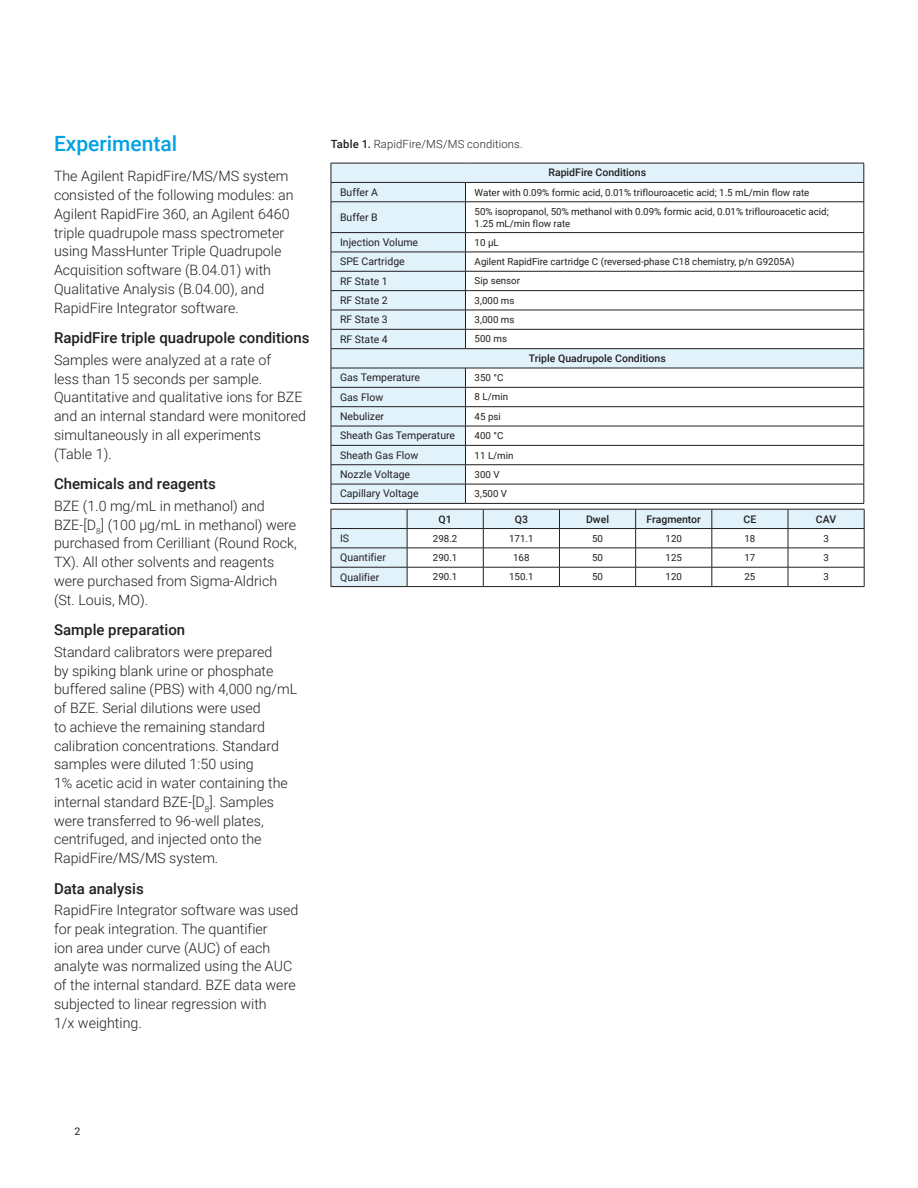
<style>
.page{position:relative;width:918px;height:1188px;background:#fff}
.page>*{position:absolute;margin:0;border:0;box-sizing:border-box;transform-origin:0 0}
.Header_1{font:500 21px "Roboto";color:#00a1e3}
.Header_2{font:500 15px "Roboto";color:#231f20}
.Text{font:300 14.25px/18.8px "Roboto";color:#231f20}
.t1{font:300 11.25px "Roboto";letter-spacing:.01em;color:#231f20}
.Table_text{font:10.5px "Roboto";color:#231f20}
.Table_header{font:500 10.5px "Roboto";color:#231f20}
.Table_text_small_FL{font:9.75px/12px "Roboto";color:#231f20}
.Table_text_small_cen{font:9.75px "Roboto";color:#231f20}
.s1{font-weight:500}
</style>
<div class="page">
<svg style="left:332px;top:164px;width:532px;height:339px"></svg>
<hr style="left:331px;top:202px;width:134px;height:1px;background:#231f20">
<hr style="left:331px;top:202px;width:1px;height:30px;background:#231f20">
<hr style="left:465px;top:202px;width:399px;height:1px;background:#231f20">
<hr style="left:331px;top:232px;width:134px;height:1px;background:#231f20">
<hr style="left:465px;top:232px;width:399px;height:1px;background:#231f20">
<hr style="left:331px;top:252px;width:134px;height:1px;background:#231f20">
<hr style="left:465px;top:252px;width:399px;height:1px;background:#231f20">
<hr style="left:331px;top:271px;width:134px;height:1px;background:#231f20">
<hr style="left:465px;top:271px;width:399px;height:1px;background:#231f20">
<hr style="left:331px;top:290px;width:134px;height:1px;background:#231f20">
<hr style="left:465px;top:290px;width:399px;height:1px;background:#231f20">
<hr style="left:331px;top:310px;width:134px;height:1px;background:#231f20">
<hr style="left:465px;top:310px;width:399px;height:1px;background:#231f20">
<hr style="left:331px;top:329px;width:134px;height:1px;background:#231f20">
<hr style="left:465px;top:329px;width:399px;height:1px;background:#231f20">
<hr style="left:331px;top:387px;width:134px;height:1px;background:#231f20">
<hr style="left:465px;top:387px;width:399px;height:1px;background:#231f20">
<hr style="left:331px;top:406px;width:134px;height:1px;background:#231f20">
<hr style="left:465px;top:406px;width:399px;height:1px;background:#231f20">
<hr style="left:331px;top:426px;width:134px;height:1px;background:#231f20">
<hr style="left:465px;top:426px;width:399px;height:1px;background:#231f20">
<hr style="left:331px;top:445px;width:134px;height:1px;background:#231f20">
<hr style="left:465px;top:445px;width:399px;height:1px;background:#231f20">
<hr style="left:331px;top:464px;width:134px;height:1px;background:#231f20">
<hr style="left:465px;top:464px;width:399px;height:1px;background:#231f20">
<hr style="left:331px;top:484px;width:134px;height:1px;background:#231f20">
<hr style="left:465px;top:484px;width:399px;height:1px;background:#231f20">
<hr style="left:331px;top:503px;width:134px;height:1px;background:#231f20">
<svg style="left:465px;top:183px;width:1px;height:19px"></svg>
<hr style="left:465px;top:202px;width:1px;height:30px;background:#231f20">
<hr style="left:864px;top:202px;width:1px;height:30px;background:#231f20">
<svg style="left:465px;top:233px;width:1px;height:115px"></svg>
<svg style="left:465px;top:369px;width:1px;height:134px"></svg>
<hr style="left:465px;top:503px;width:399px;height:1px;background:#231f20">
<hr style="left:331px;top:163px;width:134px;height:1px;background:#231f20">
<svg style="left:331px;top:163px;width:1px;height:39px"></svg>
<hr style="left:465px;top:163px;width:399px;height:1px;background:#231f20">
<svg style="left:864px;top:163px;width:1px;height:39px"></svg>
<hr style="left:331px;top:182px;width:134px;height:1px;background:#231f20">
<hr style="left:465px;top:182px;width:399px;height:1px;background:#231f20">
<hr style="left:331px;top:348px;width:134px;height:1px;background:#231f20">
<svg style="left:331px;top:233px;width:1px;height:270px"></svg>
<hr style="left:465px;top:348px;width:399px;height:1px;background:#231f20">
<svg style="left:864px;top:233px;width:1px;height:270px"></svg>
<hr style="left:331px;top:368px;width:134px;height:1px;background:#231f20">
<hr style="left:465px;top:368px;width:399px;height:1px;background:#231f20">
<svg style="left:331px;top:509px;width:534px;height:78px"></svg>
<hr style="left:331px;top:528px;width:76px;height:1px;background:#231f20">
<hr style="left:407px;top:528px;width:76px;height:1px;background:#231f20">
<hr style="left:483px;top:528px;width:76px;height:1px;background:#231f20">
<hr style="left:559px;top:528px;width:77px;height:1px;background:#231f20">
<hr style="left:636px;top:528px;width:76px;height:1px;background:#231f20">
<hr style="left:712px;top:528px;width:76px;height:1px;background:#231f20">
<hr style="left:788px;top:528px;width:76px;height:1px;background:#231f20">
<p class="Header_1" style="left:54px;top:129px;width:125px">Experimental</p>
<p class="Text" style="left:54px;top:166px;width:241px">The Agilent RapidFire/MS/MS system consisted of the following modules: an Agilent RapidFire 360, an Agilent 6460 triple quadrupole mass spectrometer using MassHunter Triple Quadrupole Acquisition software (B.04.01) with Qualitative Analysis (B.04.00), and RapidFire Integrator software.</p>
<p class="Header_2" style="left:54px;top:328px;width:257px">RapidFire triple quadrupole conditions</p>
<p class="Text" style="left:54px;top:350px;width:254px">Samples were analyzed at a rate of<br>less than 15 seconds per sample.<br>Quantitative and qualitative ions for BZE and an internal standard were monitored simultaneously in all experiments<br>(Table 1).</p>
<p class="Header_2" style="left:54px;top:474px;width:163px">Chemicals and reagents</p>
<p class="Text" style="left:54px;top:496px;width:244px">BZE (1.0 mg/mL in methanol) and<br>BZE-[D<sub>8</sub>] (100 µg/mL in methanol) were purchased from Cerilliant (Round Rock,<br>TX). All other solvents and reagents were purchased from Sigma-Aldrich (St. Louis, MO).</p>
<p class="Header_2" style="left:54px;top:619px;width:133px">Sample preparation</p>
<p class="Text" style="left:54px;top:642px;width:245px">Standard calibrators were prepared<br>by spiking blank urine or phosphate buffered saline (PBS) with 4,000 ng/mL of BZE. Serial dilutions were used<br>to achieve the remaining standard calibration concentrations. Standard samples were diluted 1:50 using<br>1% acetic acid in water containing the internal standard BZE-[D<sub>8</sub>]. Samples were transferred to 96-well plates, centrifuged, and injected onto the RapidFire/MS/MS system.</p>
<p class="Header_2" style="left:54px;top:878px;width:91px">Data analysis</p>
<p class="Text" style="left:54px;top:900px;width:246px">RapidFire Integrator software was used for peak integration. The quantifier<br>ion area under curve (AUC) of each analyte was normalized using the AUC of the internal standard. BZE data were subjected to linear regression with<br>1/x weighting.</p>
<p class="t1" style="left:331px;top:136px;width:194px"><span class="s1">Table 1.</span> RapidFire/MS/MS conditions.</p>
<p class="Table_header" style="left:549px;top:165px;width:99px">RapidFire Conditions</p>
<p class="Table_text" style="left:340px;top:185px;width:40px">Buffer A</p>
<p class="Table_text_small_FL" style="left:475px;top:186px;width:336px">Water with 0.09% formic acid, 0.01% triflouroacetic acid; 1.5 mL/min flow rate</p>
<p class="Table_text" style="left:340px;top:210px;width:39px">Buffer B</p>
<p class="Table_text_small_FL" style="left:475px;top:205px;width:356px">50% isopropanol, 50% methanol with 0.09% formic acid, 0.01% triflouroacetic acid;<br>1.25 mL/min flow rate</p>
<p class="Table_text" style="left:340px;top:235px;width:80px">Injection Volume</p>
<p class="Table_text_small_FL" style="left:475px;top:236px;width:26px">10 μL</p>
<p class="Table_text" style="left:340px;top:254px;width:66px">SPE Cartridge</p>
<p class="Table_text_small_FL" style="left:475px;top:255px;width:321px">Agilent RapidFire cartridge C (reversed-phase C18 chemistry, p/n G9205A)</p>
<p class="Table_text" style="left:340px;top:274px;width:49px">RF State 1</p>
<p class="Table_text_small_FL" style="left:475px;top:275px;width:47px">Sip sensor</p>
<p class="Table_text" style="left:340px;top:293px;width:49px">RF State 2</p>
<p class="Table_text_small_FL" style="left:475px;top:294px;width:41px">3,000 ms</p>
<p class="Table_text" style="left:340px;top:312px;width:49px">RF State 3</p>
<p class="Table_text_small_FL" style="left:475px;top:313px;width:41px">3,000 ms</p>
<p class="Table_text" style="left:340px;top:332px;width:49px">RF State 4</p>
<p class="Table_text_small_FL" style="left:475px;top:333px;width:34px">500 ms</p>
<p class="Table_header" style="left:529px;top:351px;width:138px">Triple Quadrupole Conditions</p>
<p class="Table_text" style="left:340px;top:370px;width:81px">Gas Temperature</p>
<p class="Table_text_small_FL" style="left:475px;top:371px;width:30px">350 °C</p>
<p class="Table_text" style="left:340px;top:390px;width:45px">Gas Flow</p>
<p class="Table_text_small_FL" style="left:475px;top:391px;width:35px">8 L/min</p>
<p class="Table_text" style="left:340px;top:409px;width:46px">Nebulizer</p>
<p class="Table_text_small_FL" style="left:475px;top:410px;width:28px">45 psi</p>
<p class="Table_text" style="left:340px;top:428px;width:117px">Sheath Gas Temperature</p>
<p class="Table_text_small_FL" style="left:475px;top:429px;width:30px">400 °C</p>
<p class="Table_text" style="left:340px;top:448px;width:80px">Sheath Gas Flow</p>
<p class="Table_text_small_FL" style="left:475px;top:449px;width:40px">11 L/min</p>
<p class="Table_text" style="left:340px;top:467px;width:72px">Nozzle Voltage</p>
<p class="Table_text_small_FL" style="left:475px;top:468px;width:27px">300 V</p>
<p class="Table_text" style="left:340px;top:486px;width:80px">Capillary Voltage</p>
<p class="Table_text_small_FL" style="left:475px;top:487px;width:34px">3,500 V</p>
<p class="Table_header" style="left:439px;top:512px;width:15px">Q1</p>
<p class="Table_header" style="left:515px;top:512px;width:15px">Q3</p>
<p class="Table_header" style="left:586px;top:512px;width:24px">Dwel</p>
<p class="Table_header" style="left:647px;top:512px;width:56px">Fragmentor</p>
<p class="Table_header" style="left:744px;top:512px;width:14px">CE</p>
<p class="Table_header" style="left:816px;top:512px;width:22px">CAV</p>
<p class="Table_text" style="left:340px;top:531px;width:11px">IS</p>
<p class="Table_text_small_cen" style="left:433px;top:531px;width:26px">298.2</p>
<p class="Table_text_small_cen" style="left:509px;top:531px;width:26px">171.1</p>
<p class="Table_text_small_cen" style="left:592px;top:531px;width:12px">50</p>
<p class="Table_text_small_cen" style="left:666px;top:531px;width:18px">120</p>
<p class="Table_text_small_cen" style="left:744px;top:531px;width:12px">18</p>
<p class="Table_text_small_cen" style="left:823px;top:531px;width:7px">3</p>
<p class="Table_text" style="left:340px;top:550px;width:47px">Quantifier</p>
<p class="Table_text_small_cen" style="left:433px;top:551px;width:26px">290.1</p>
<p class="Table_text_small_cen" style="left:513px;top:551px;width:18px">168</p>
<p class="Table_text_small_cen" style="left:592px;top:551px;width:12px">50</p>
<p class="Table_text_small_cen" style="left:666px;top:551px;width:18px">125</p>
<p class="Table_text_small_cen" style="left:744px;top:551px;width:12px">17</p>
<p class="Table_text_small_cen" style="left:823px;top:551px;width:7px">3</p>
<p class="Table_text" style="left:340px;top:570px;width:41px">Qualifier</p>
<p class="Table_text_small_cen" style="left:433px;top:570px;width:26px">290.1</p>
<p class="Table_text_small_cen" style="left:509px;top:570px;width:26px">150.1</p>
<p class="Table_text_small_cen" style="left:592px;top:570px;width:12px">50</p>
<p class="Table_text_small_cen" style="left:666px;top:570px;width:18px">120</p>
<p class="Table_text_small_cen" style="left:744px;top:570px;width:12px">25</p>
<p class="Table_text_small_cen" style="left:823px;top:570px;width:7px">3</p>
<p class="Table_text" style="left:75px;top:1124px;width:7px">2</p>
</div>
